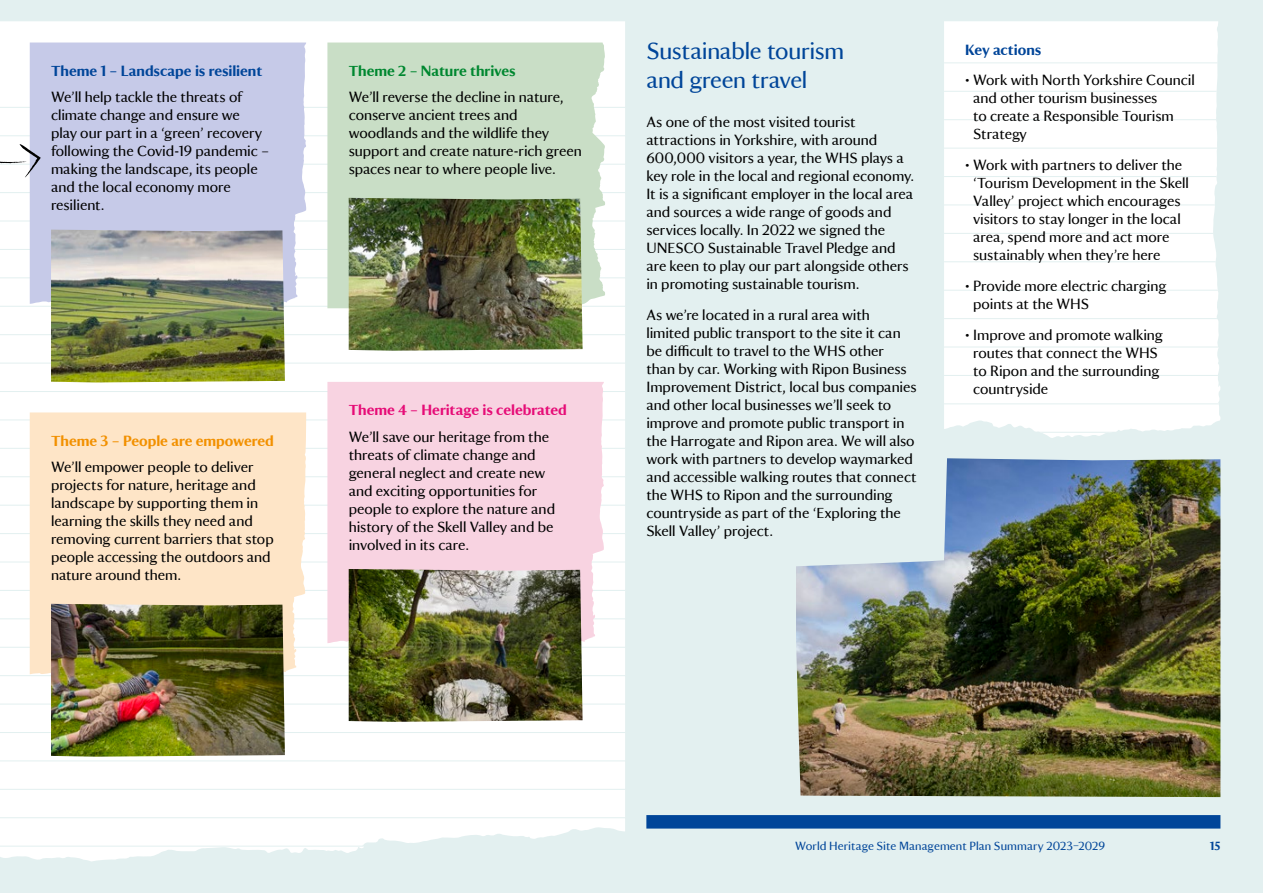
<style>
.page{position:relative;width:1263px;height:893px;background:#e3f0f0}
.page>*{position:absolute;margin:0;border:0;box-sizing:border-box;transform-origin:0 0}
.t1{font:24px/28.8px "National Trust TT";letter-spacing:-.01em;color:#004599}
.t2{font:15px/18px "National Trust TT";color:#000}
.t3{font:700 15px "National Trust TT";color:#004599}
.t4{font:700 15px "National Trust TT";color:#e60c77}
.t5{font:700 15px "National Trust TT";color:#f29000}
.t6{font:700 15px "National Trust TT";letter-spacing:-.005em;color:#008730}
.t7{font:12px "National Trust TT";letter-spacing:.005em;color:#004599}
.t8{font:700 12px "National Trust TT";color:#004599}
</style>
<div class="page">
<img style="left:796px;top:458px;width:424px;height:339px">
<div style="left:646px;top:815px;width:574px;height:14px;background:#004599"></div>
<div style="left:944px;top:21px;width:277px;height:417px;background:#fff"></div>
<hr style="left:944px;top:62px;width:277px;height:1px;background:#e3f0f0">
<hr style="left:944px;top:290px;width:277px;height:1px;background:#e3f0f0">
<hr style="left:944px;top:176px;width:277px;height:1px;background:#e3f0f0">
<hr style="left:944px;top:403px;width:277px;height:1px;background:#e3f0f0">
<hr style="left:944px;top:119px;width:277px;height:1px;background:#e3f0f0">
<hr style="left:944px;top:347px;width:277px;height:1px;background:#e3f0f0">
<hr style="left:944px;top:233px;width:277px;height:1px;background:#e3f0f0">
<hr style="left:944px;top:91px;width:277px;height:1px;background:#e3f0f0">
<hr style="left:944px;top:318px;width:277px;height:1px;background:#e3f0f0">
<hr style="left:944px;top:205px;width:277px;height:1px;background:#e3f0f0">
<hr style="left:944px;top:432px;width:277px;height:1px;background:#e3f0f0">
<hr style="left:944px;top:148px;width:277px;height:1px;background:#e3f0f0">
<hr style="left:944px;top:375px;width:277px;height:1px;background:#e3f0f0">
<hr style="left:944px;top:261px;width:277px;height:1px;background:#e3f0f0">
<svg style="left:0;top:21px;width:625px;height:841px;background:#fcfdfd"></svg>
<hr style="left:0;top:533px;width:484px;height:1px;background:#e3f0f0">
<hr style="left:0;top:760px;width:484px;height:1px;background:#e3f0f0">
<hr style="left:0;top:647px;width:484px;height:1px;background:#e3f0f0">
<hr style="left:0;top:590px;width:484px;height:1px;background:#e3f0f0">
<hr style="left:0;top:817px;width:484px;height:1px;background:#e3f0f0">
<hr style="left:0;top:704px;width:484px;height:1px;background:#e3f0f0">
<hr style="left:0;top:562px;width:484px;height:1px;background:#e3f0f0">
<hr style="left:0;top:789px;width:484px;height:1px;background:#e3f0f0">
<hr style="left:0;top:675px;width:484px;height:1px;background:#e3f0f0">
<hr style="left:0;top:618px;width:484px;height:1px;background:#e3f0f0">
<hr style="left:0;top:846px;width:484px;height:1px;background:#e3f0f0">
<hr style="left:0;top:732px;width:484px;height:1px;background:#e3f0f0">
<hr style="left:0;top:107px;width:484px;height:1px;background:#e3f0f0">
<hr style="left:0;top:334px;width:484px;height:1px;background:#e3f0f0">
<hr style="left:0;top:221px;width:484px;height:1px;background:#e3f0f0">
<hr style="left:0;top:448px;width:484px;height:1px;background:#e3f0f0">
<hr style="left:0;top:164px;width:484px;height:1px;background:#e3f0f0">
<hr style="left:0;top:391px;width:484px;height:1px;background:#e3f0f0">
<hr style="left:0;top:277px;width:484px;height:1px;background:#e3f0f0">
<hr style="left:0;top:505px;width:484px;height:1px;background:#e3f0f0">
<hr style="left:0;top:135px;width:484px;height:1px;background:#e3f0f0">
<hr style="left:0;top:363px;width:484px;height:1px;background:#e3f0f0">
<hr style="left:0;top:249px;width:484px;height:1px;background:#e3f0f0">
<hr style="left:0;top:476px;width:484px;height:1px;background:#e3f0f0">
<hr style="left:0;top:192px;width:484px;height:1px;background:#e3f0f0">
<hr style="left:0;top:420px;width:484px;height:1px;background:#e3f0f0">
<hr style="left:0;top:306px;width:484px;height:1px;background:#e3f0f0">
<div style="left:30px;top:43px;width:276px;height:267px;background:#c6cae8"></div>
<img style="left:51px;top:230px;width:234px;height:152px">
<div style="left:327px;top:382px;width:277px;height:267px;background:#f8d3e1"></div>
<img style="left:349px;top:569px;width:234px;height:153px">
<div style="left:327px;top:43px;width:278px;height:265px;background:#c9dec6"></div>
<img style="left:349px;top:198px;width:234px;height:153px">
<div style="left:30px;top:412px;width:276px;height:266px;background:#fee5c7"></div>
<img style="left:51px;top:604px;width:234px;height:153px">
<svg style="left:0;top:124px;width:41px;height:54px;background:#e3e4eb"></svg>
<p class="t3" style="left:51px;top:60px;width:213px">Theme 1 – Landscape is resilient</p>
<p class="t2" style="left:51px;top:87px;width:220px">We’ll help tackle the threats of climate change and ensure we play our part in a ‘green’ recovery following the Covid-19 pandemic – making the landscape, its people and the local economy more resilient.</p>
<p class="t5" style="left:51px;top:430px;width:224px">Theme 3 – People are empowered</p>
<p class="t2" style="left:51px;top:457px;width:224px">We’ll empower people to deliver projects for nature, heritage and landscape by supporting them in learning the skills they need and removing current barriers that stop people accessing the outdoors and nature around them.</p>
<p class="t6" style="left:349px;top:60px;width:168px">Theme 2 – Nature thrives</p>
<p class="t2" style="left:349px;top:87px;width:235px">We’ll reverse the decline in nature, conserve ancient trees and woodlands and the wildlife they support and create nature-rich green spaces near to where people live.</p>
<p class="t4" style="left:349px;top:400px;width:220px">Theme 4 – Heritage is celebrated</p>
<p class="t2" style="left:349px;top:427px;width:208px">We’ll save our heritage from the threats of climate change and general neglect and create new and exciting opportunities for people to explore the nature and history of the Skell Valley and be involved in its care.</p>
<h1 class="t1" style="left:646px;top:35px;width:199px">Sustainable tourism and green travel</h1>
<p class="t2" style="left:646px;top:112px;width:269px">As one of the most visited tourist attractions in Yorkshire, with around 600,000 visitors a year, the WHS plays a key role in the local and regional economy.<br>It is a significant employer in the local area and sources a wide range of goods and services locally. In 2022 we signed the UNESCO Sustainable Travel Pledge and are keen to play our part alongside others in promoting sustainable tourism.</p>
<p class="t2" style="left:646px;top:305px;width:272px">As we’re located in a rural area with limited public transport to the site it can be difficult to travel to the WHS other<br>than by car. Working with Ripon Business Improvement District, local bus companies and other local businesses we’ll seek to improve and promote public transport in the Harrogate and Ripon area. We will also work with partners to develop waymarked and accessible walking routes that connect the WHS to Ripon and the surrounding countryside as part of the ‘Exploring the Skell Valley’ project.</p>
<p class="t3" style="left:965px;top:39px;width:78px">Key actions</p>
<p class="t2" style="left:973px;top:70px;width:223px;text-indent:-8px">• Work with North Yorkshire Council and other tourism businesses<br>to create a Responsible Tourism<br>Strategy</p>
<p class="t2" style="left:973px;top:155px;width:217px;text-indent:-8px">• Work with partners to deliver the ‘Tourism Development in the Skell<br>Valley’ project which encourages visitors to stay longer in the local area, spend more and act more sustainably when they’re here</p>
<p class="t2" style="left:973px;top:276px;width:195px;text-indent:-8px">• Provide more electric charging points at the WHS</p>
<p class="t2" style="left:973px;top:325px;width:191px;text-indent:-8px">• Improve and promote walking routes that connect the WHS to Ripon and the surrounding countryside</p>
<p class="t7" style="left:795px;top:838px;width:311px">World Heritage Site Management Plan Summary 2023–2029</p>
<p class="t8" style="left:1210px;top:838px;width:12px">15</p>
</div>
